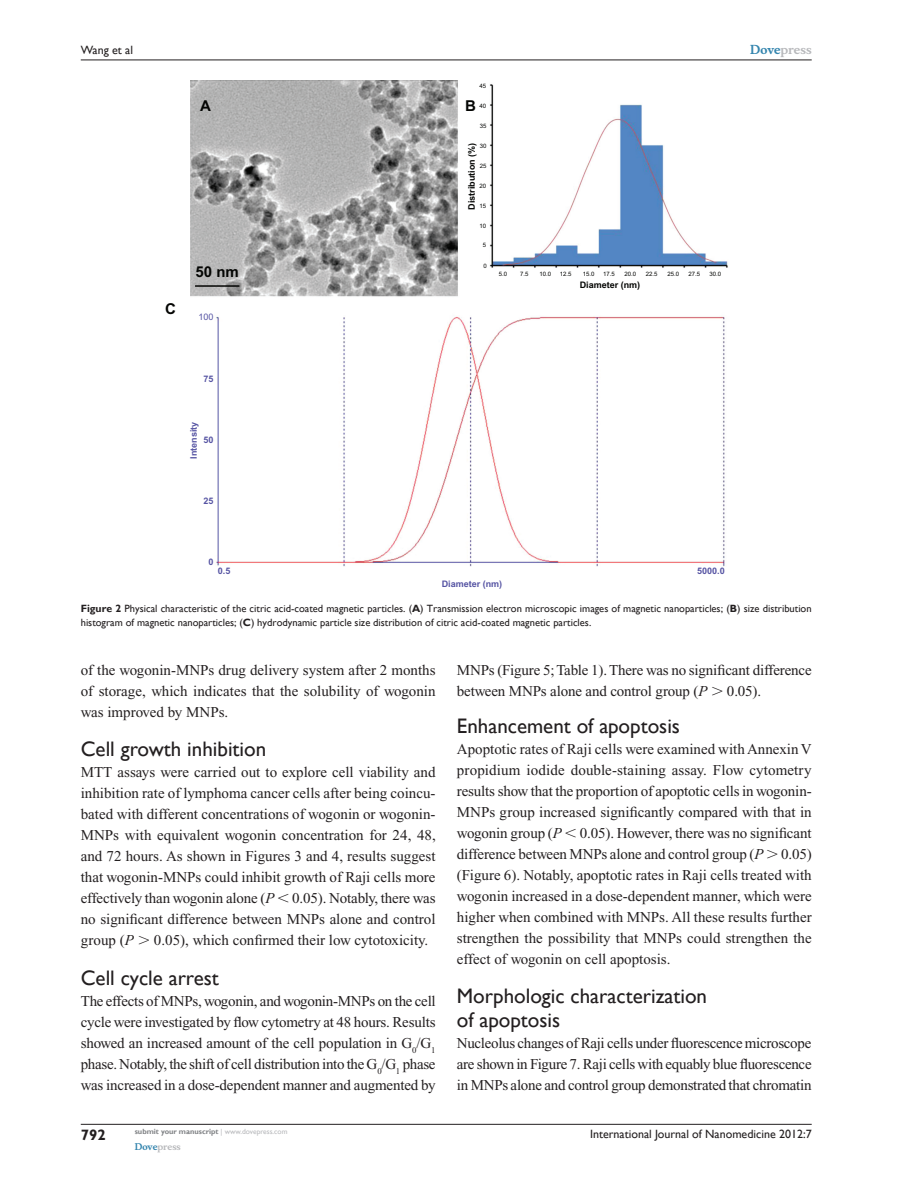
<style>
.page{position:relative;width:918px;height:1188px;background:#fff}
.page>*{position:absolute;margin:0;border:0;box-sizing:border-box;transform-origin:0 0}
.t1{font:21px/24px "Gill Sans";color:#231f20}
.t2{font:15px/21px "Times New Roman";letter-spacing:-.01em;color:#231f20;text-align:justify}
.t3{font:700 15px "Arial";color:#040503}
.t4{font:700 15px "Gill Sans";color:#231f20}
.t5{font:12px "Gill Sans";color:#231f20}
.t6{font:700 12px "Musee";color:#b8b9bc}
.t7{font:10.5px/13.5px "Gill Sans";color:#231f20}
.t8{font:700 9px "Arial";color:#5654a3}
.t9{font:700 9px "Arial";color:#040503}
.t10{font:700 9px "Musee";color:#b8b9bc}
.t11{font:9px "Arial";color:#5654a3}
.t12{font:700 7.5px "Gill Sans";color:#808285}
.t13{font:6px "Arial";color:#040503}
.s1{color:#3485ae}
.s2{font-weight:700}
.s3{font-style:italic}
.s4{font-family:"Mathematical Pi One"}
.s5{font-weight:400;color:#b8b9bc}
</style>
<div class="page">
<img style="left:190px;top:81px;width:538px;height:485px">
<hr style="left:195px;top:285px;width:44px;height:2px;background:#040503">
<hr style="left:81px;top:1124px;width:731px;height:1px;background:#231f20">
<hr style="left:81px;top:60px;width:731px;height:1px;background:#231f20">
<p class="t5" style="left:81px;top:43px;width:54px">Wang et al</p>
<p class="t3" style="left:165px;top:300px;width:12px">C</p>
<p class="t13" style="left:480px;top:82px;width:8px">45</p>
<p class="t3" style="left:200px;top:96px;width:12px">A</p>
<p class="t3" style="left:465px;top:96px;width:12px">B</p>
<p class="t13" style="left:480px;top:102px;width:8px">40</p>
<p class="t13" style="left:480px;top:122px;width:8px">35</p>
<p class="t9" style="left:466px;top:210px;width:68px;rotate:-90deg">Distribution (%)</p>
<p class="t13" style="left:480px;top:143px;width:8px">30</p>
<p class="t13" style="left:480px;top:163px;width:8px">25</p>
<p class="t13" style="left:480px;top:182px;width:8px">20</p>
<p class="t13" style="left:480px;top:202px;width:8px">15</p>
<p class="t13" style="left:480px;top:222px;width:8px">10</p>
<p class="t3" style="left:196px;top:263px;width:45px">50 nm</p>
<p class="t11" style="left:198px;top:312px;width:17px">100</p>
<p class="t13" style="left:483px;top:241px;width:5px">5</p>
<p class="t13" style="left:484px;top:263px;width:5px">0</p>
<p class="t13" style="left:499px;top:271px;width:10px">5.0</p>
<p class="t13" style="left:520px;top:271px;width:10px">7.5</p>
<p class="t13" style="left:540px;top:271px;width:13px">10.0</p>
<p class="t13" style="left:560px;top:271px;width:13px">12.5</p>
<p class="t13" style="left:583px;top:271px;width:13px">15.0</p>
<p class="t13" style="left:603px;top:271px;width:13px">17.5</p>
<p class="t13" style="left:624px;top:271px;width:13px">20.0</p>
<p class="t13" style="left:646px;top:271px;width:13px">22.5</p>
<p class="t13" style="left:667px;top:271px;width:13px">25.0</p>
<p class="t13" style="left:688px;top:271px;width:13px">27.5</p>
<p class="t13" style="left:710px;top:271px;width:13px">30.0</p>
<p class="t9" style="left:580px;top:280px;width:62px">Diameter (nm)</p>
<p class="t8" style="left:203px;top:373px;width:12px">75</p>
<p class="t8" style="left:189px;top:459px;width:39px;rotate:-90deg">Intensity</p>
<p class="t8" style="left:203px;top:434px;width:12px">50</p>
<p class="t8" style="left:203px;top:495px;width:12px">25</p>
<p class="t8" style="left:208px;top:556px;width:7px">0</p>
<p class="t8" style="left:218px;top:565px;width:14px">0.5</p>
<p class="t8" style="left:442px;top:578px;width:62px">Diameter (nm)</p>
<p class="t8" style="left:697px;top:565px;width:29px">5000.0</p>
<p class="t6" style="left:750px;top:43px;width:63px"><span class="s1">Dove</span>press</p>
<p class="t7" style="left:81px;top:602px;width:732px"><span class="s2">Figure 2</span> Physical characteristic of the citric acid-coated magnetic particles. (<span class="s2">A</span>) Transmission electron microscopic images of magnetic nanoparticles; (<span class="s2">B</span>) size distribution histogram of magnetic nanoparticles; (<span class="s2">C</span>) hydrodynamic particle size distribution of citric acid-coated magnetic particles.</p>
<p class="t2" style="left:81px;top:659px;width:356px">of the wogonin-MNPs drug delivery system after 2 months of storage, which indicates that the solubility of wogonin was improved by MNPs.</p>
<h1 class="t1" style="left:81px;top:737px;width:187px">Cell growth inhibition</h1>
<p class="t2" style="left:81px;top:761px;width:357px">MTT assays were carried out to explore cell viability and inhibition rate of lymphoma cancer cells after being coincu&shy;bated with different concentrations of wogonin or wogonin-MNPs with equivalent wogonin concentration for 24, 48, and 72 hours. As shown in Figures 3 and 4, results suggest that wogonin-MNPs could inhibit growth of Raji cells more effectively than wogonin alone (<span class="s3">P</span> <span class="s4">,</span> 0.05). Notably, there was no significant difference between MNPs alone and control group (<span class="s3">P</span> <span class="s4">.</span> 0.05), which confirmed their low cytotoxicity.</p>
<h1 class="t1" style="left:81px;top:966px;width:140px">Cell cycle arrest</h1>
<p class="t2" style="left:81px;top:991px;width:357px">The effects of MNPs, wogonin, and wogonin-MNPs on the cell cycle were investigated by flow cytometry at 48 hours. Results showed an increased amount of the cell population in G<sub>0</sub>/G<sub>1 </sub>phase. Notably, the shift of cell distribution into the G<sub>0</sub>/G<sub>1</sub> phase was increased in a dose-dependent manner and augmented by</p>
<p class="t2" style="left:457px;top:659px;width:356px">MNPs (Figure 5; Table 1). There was no significant difference between MNPs alone and control group (<span class="s3">P</span> <span class="s4">.</span> 0.05).</p>
<h1 class="t1" style="left:457px;top:714px;width:225px">Enhancement of apoptosis</h1>
<p class="t2" style="left:457px;top:739px;width:356px">Apoptotic rates of Raji cells were examined with Annexin V propidium iodide double-staining assay. Flow cytometry results show that the proportion of apoptotic cells in wogonin-MNPs group increased significantly compared with that in wogonin group (<span class="s3">P</span> <span class="s4">,</span> 0.05). However, there was no significant difference between MNPs alone and control group (<span class="s3">P</span> <span class="s4">.</span> 0.05) (Figure 6). Notably, apoptotic rates in Raji cells treated with wogonin increased in a dose-dependent manner, which were higher when combined with MNPs. All these results further strengthen the possibility that MNPs could strengthen the effect of wogonin on cell apoptosis.</p>
<h1 class="t1" style="left:457px;top:984px;width:252px">Morphologic characterization of apoptosis</h1>
<p class="t2" style="left:457px;top:1033px;width:356px">Nucleolus changes of Raji cells under fluorescence microscope are shown in Figure 7. Raji cells with equably blue fluorescence in MNPs alone and control group demonstrated that chromatin</p>
<p class="t4" style="left:81px;top:1126px;width:26px">792</p>
<p class="t12" style="left:135px;top:1127px;width:154px">submit your manuscript <span class="s5">| www.dovepress.com</span></p>
<p class="t10" style="left:135px;top:1141px;width:48px"><span class="s1">Dove</span>press</p>
<p class="t5" style="left:590px;top:1127px;width:223px">International Journal of Nanomedicine 2012:7</p>
</div>
